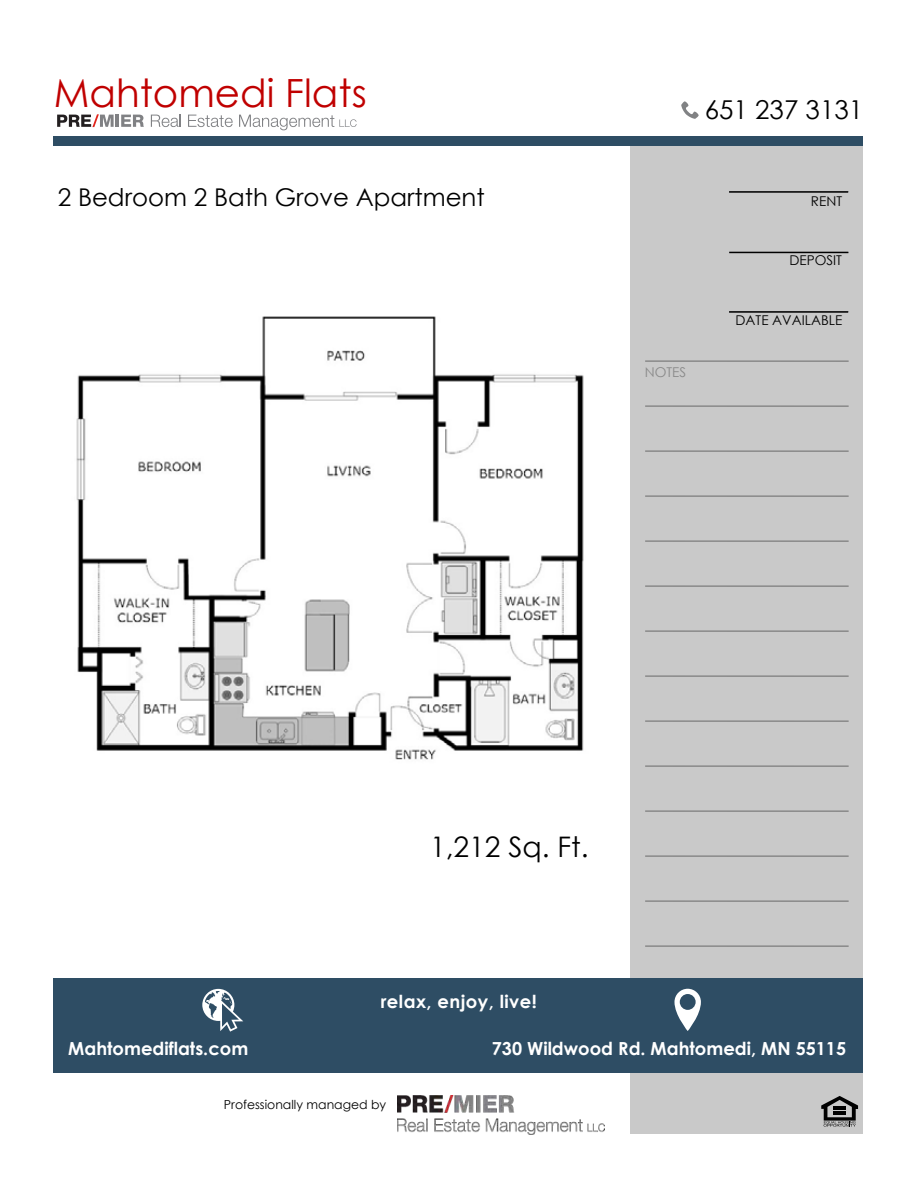
<style>
.page{position:relative;width:918px;height:1188px;background:#fff}
.page>*{position:absolute;margin:0;border:0;box-sizing:border-box;transform-origin:0 0}
.t1{font:38.85px "Century Gothic";color:#c00000}
.t2{font:28.35px "Century Gothic";color:#000}
.t3{font:25.95px "Century Gothic";color:#000}
.t4{font:24.45px "Century Gothic";color:#000}
.t5{font:700 18px "Century Gothic";color:#fff}
.t6{font:700 18px "Century Gothic";letter-spacing:.025em;color:#fff}
.t7{font:13.5px "Century Gothic";color:#000}
.t8{font:13.5px "Century Gothic";color:#898989}
.t9{font:12.45px "Century Gothic";color:#000}
</style>
<div class="page">
<div style="left:631px;top:144px;width:232px;height:990px;background:#c9c9c9"></div>
<div style="left:53px;top:978px;width:810px;height:94px;background:#2e4d64"></div>
<img style="left:398px;top:1096px;width:207px;height:39px">
<svg style="left:202px;top:989px;width:41px;height:43px"></svg>
<svg style="left:674px;top:989px;width:27px;height:42px"></svg>
<svg style="left:821px;top:1096px;width:37px;height:31px"></svg>
<hr style="left:645px;top:360px;width:204px;height:2px;background:#898989">
<hr style="left:645px;top:405px;width:204px;height:2px;background:#898989">
<hr style="left:645px;top:450px;width:204px;height:2px;background:#898989">
<hr style="left:645px;top:495px;width:204px;height:2px;background:#898989">
<hr style="left:645px;top:540px;width:204px;height:2px;background:#898989">
<hr style="left:645px;top:585px;width:204px;height:2px;background:#898989">
<hr style="left:645px;top:630px;width:204px;height:2px;background:#898989">
<hr style="left:645px;top:675px;width:204px;height:2px;background:#898989">
<hr style="left:645px;top:720px;width:204px;height:2px;background:#898989">
<hr style="left:645px;top:765px;width:204px;height:2px;background:#898989">
<hr style="left:645px;top:810px;width:204px;height:2px;background:#898989">
<hr style="left:645px;top:855px;width:204px;height:2px;background:#898989">
<hr style="left:645px;top:900px;width:204px;height:2px;background:#898989">
<hr style="left:645px;top:945px;width:204px;height:2px;background:#898989">
<hr style="left:729px;top:311px;width:119px;height:2px;background:#000">
<hr style="left:729px;top:252px;width:119px;height:1px;background:#000">
<hr style="left:729px;top:191px;width:119px;height:2px;background:#000">
<div style="left:53px;top:136px;width:810px;height:10px;background:#2e4d64"></div>
<svg style="left:681px;top:101px;width:18px;height:18px"></svg>
<img style="left:76px;top:316px;width:508px;height:444px">
<svg style="left:57px;top:114px;width:87px;height:13px"></svg>
<svg style="left:151px;top:115px;width:30px;height:12px"></svg>
<svg style="left:188px;top:115px;width:45px;height:12px"></svg>
<svg style="left:239px;top:115px;width:118px;height:15px"></svg>
<h1 class="t1" style="left:54px;top:66px;width:314px">Mahtomedi Flats</h1>
<h3 class="t4" style="left:58px;top:181px;width:429px">2 Bedroom 2 Bath Grove Apartment</h3>
<h3 class="t3" style="left:705px;top:91px;width:160px">651 237 3131</h3>
<p class="t8" style="left:645px;top:363px;width:43px">NOTES</p>
<p class="t7" style="left:811px;top:192px;width:33px">RENT</p>
<p class="t7" style="left:790px;top:251px;width:54px">DEPOSIT</p>
<p class="t7" style="left:736px;top:311px;width:108px">DATE AVAILABLE</p>
<h2 class="t2" style="left:430px;top:827px;width:160px">1,212 Sq. Ft.</h2>
<p class="t6" style="left:381px;top:988px;width:158px">relax, enjoy, live!</p>
<p class="t5" style="left:68px;top:1035px;width:181px">Mahtomediflats.com</p>
<p class="t5" style="left:492px;top:1035px;width:356px">730 Wildwood Rd. Mahtomedi, MN 55115</p>
<p class="t9" style="left:224px;top:1096px;width:164px">Professionally managed by</p>
</div>
